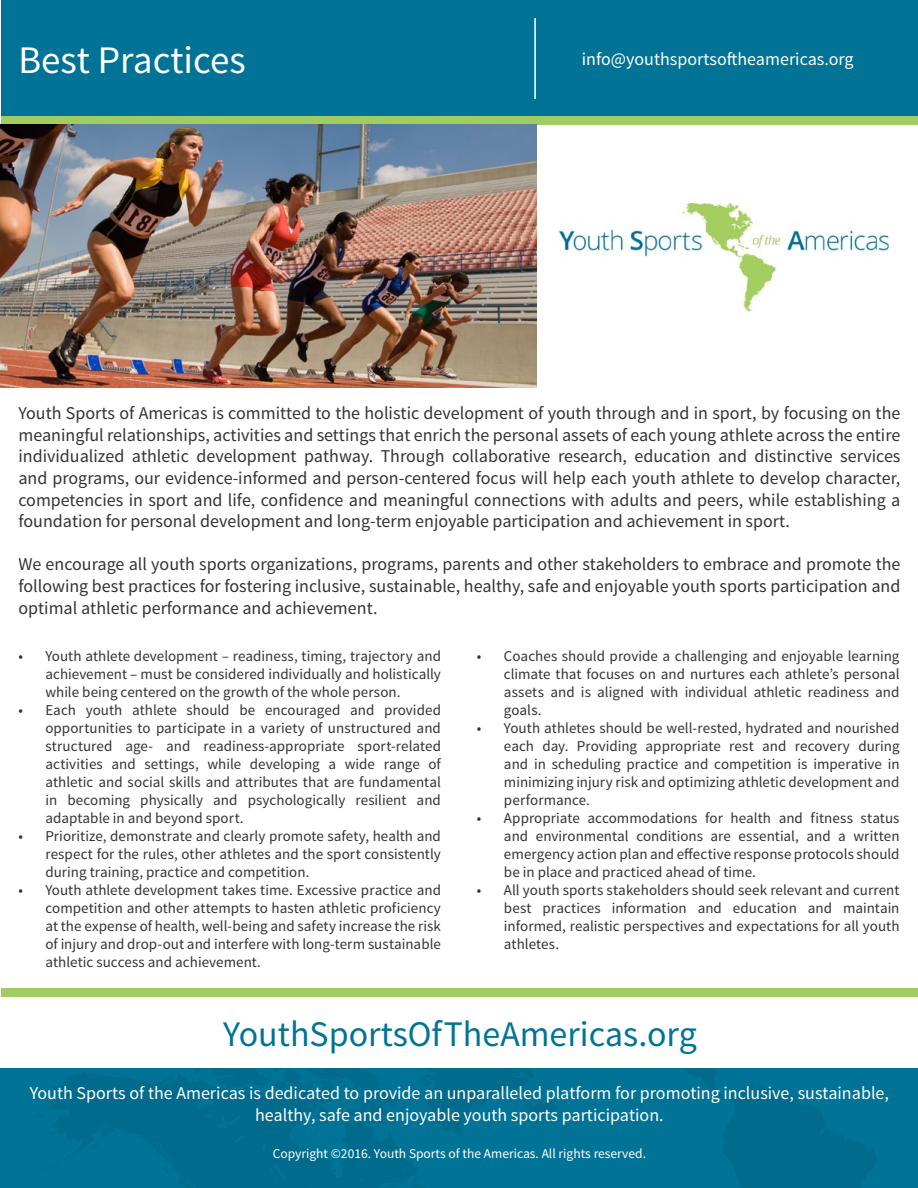
<style>
.page{position:relative;width:918px;height:1188px;background:#fff}
.page>*{position:absolute;margin:0;border:0;box-sizing:border-box;transform-origin:0 0}
.t1{font:39px "Source Sans Pro";color:#fff}
.t2{font:36px "Source Sans Pro";color:#007396}
.t3{font:18px/21.6px "Source Sans Pro";color:#333;text-align:justify}
.t4{font:18px/21.6px "Source Sans Pro";color:#fff;text-align:center}
.t5{font:15px/18px "Source Sans Pro";letter-spacing:.005em;color:#333;text-align:justify}
.t6{font:13.5px "Source Sans Pro";color:#fff}
</style>
<div class="page">
<div style="left:1px;top:0;width:917px;height:116px;background:#007396"></div>
<img style="left:559px;top:202px;width:331px;height:110px">
<div style="left:1px;top:988px;width:917px;height:9px;background:#a1cc61"></div>
<div style="left:0;top:1068px;width:918px;height:120px;background:#007396"></div>
<hr style="left:534px;top:18px;width:2px;height:81px;background:#fff">
<div style="left:1px;top:116px;width:917px;height:9px;background:#a1cc61"></div>
<img style="left:0;top:125px;width:537px;height:263px">
<h1 class="t1" style="left:18px;top:36px;width:229px">Best Practices</h1>
<p class="t4" style="left:582px;top:49px;width:273px">info@youthsportsoftheamericas.org</p>
<p class="t3" style="left:18px;top:403px;width:884px">Youth Sports of Americas is committed to the holistic development of youth through and in sport, by focusing on the meaningful relationships, activities and settings that enrich the personal assets of each young athlete across the entire individualized athletic development pathway. Through collaborative research, education and distinctive services and programs, our evidence-informed and person-centered focus will help each youth athlete to develop character, competencies in sport and life, confidence and meaningful connections with adults and peers, while establishing a foundation for personal development and long-term enjoyable participation and achievement in sport.</p>
<p class="t3" style="left:18px;top:554px;width:884px">We encourage all youth sports organizations, programs, parents and other stakeholders to embrace and promote the following best practices for fostering inclusive, sustainable, healthy, safe and enjoyable youth sports participation and optimal athletic performance and achievement.</p>
<p class="t5" style="left:45px;top:647px;width:397px;text-indent:-27px">• Youth athlete development – readiness, timing, trajectory and achievement – must be considered individually and holistically while being centered on the growth of the whole person.</p>
<p class="t5" style="left:45px;top:701px;width:397px;text-indent:-27px">• Each youth athlete should be encouraged and provided opportunities to participate in a variety of unstructured and structured age- and readiness-appropriate sport-related activities and settings, while developing a wide range of athletic and social skills and attributes that are fundamental in becoming physically and psychologically resilient and adaptable in and beyond sport.</p>
<p class="t5" style="left:45px;top:827px;width:397px;text-indent:-27px">• Prioritize, demonstrate and clearly promote safety, health and respect for the rules, other athletes and the sport consistently during training, practice and competition.</p>
<p class="t5" style="left:45px;top:881px;width:397px;text-indent:-27px">• Youth athlete development takes time. Excessive practice and competition and other attempts to hasten athletic proficiency at the expense of health, well-being and safety increase the risk of injury and drop-out and interfere with long-term sustainable athletic success and achievement.</p>
<p class="t5" style="left:504px;top:647px;width:397px;text-indent:-27px">• Coaches should provide a challenging and enjoyable learning climate that focuses on and nurtures each athlete’s personal assets and is aligned with individual athletic readiness and goals.</p>
<p class="t5" style="left:504px;top:719px;width:397px;text-indent:-27px">• Youth athletes should be well-rested, hydrated and nourished each day. Providing appropriate rest and recovery during and in scheduling practice and competition is imperative in minimizing injury risk and optimizing athletic development and performance.</p>
<p class="t5" style="left:504px;top:809px;width:397px;text-indent:-27px">• Appropriate accommodations for health and fitness status and environmental conditions are essential, and a written emergency action plan and effective response protocols should be in place and practiced ahead of time.</p>
<p class="t5" style="left:504px;top:881px;width:397px;text-indent:-27px">• All youth sports stakeholders should seek relevant and current best practices information and education and maintain informed, realistic perspectives and expectations for all youth athletes.</p>
<h2 class="t2" style="left:223px;top:1012px;width:475px">YouthSportsOfTheAmericas.org</h2>
<p class="t4" style="left:30px;top:1082px;width:861px">Youth Sports of the Americas is dedicated to provide an unparalleled platform for promoting inclusive, sustainable, healthy, safe and enjoyable youth sports participation.</p>
<p class="t6" style="left:273px;top:1145px;width:375px">Copyright ©2016. Youth Sports of the Americas. All rights reserved.</p>
</div>
